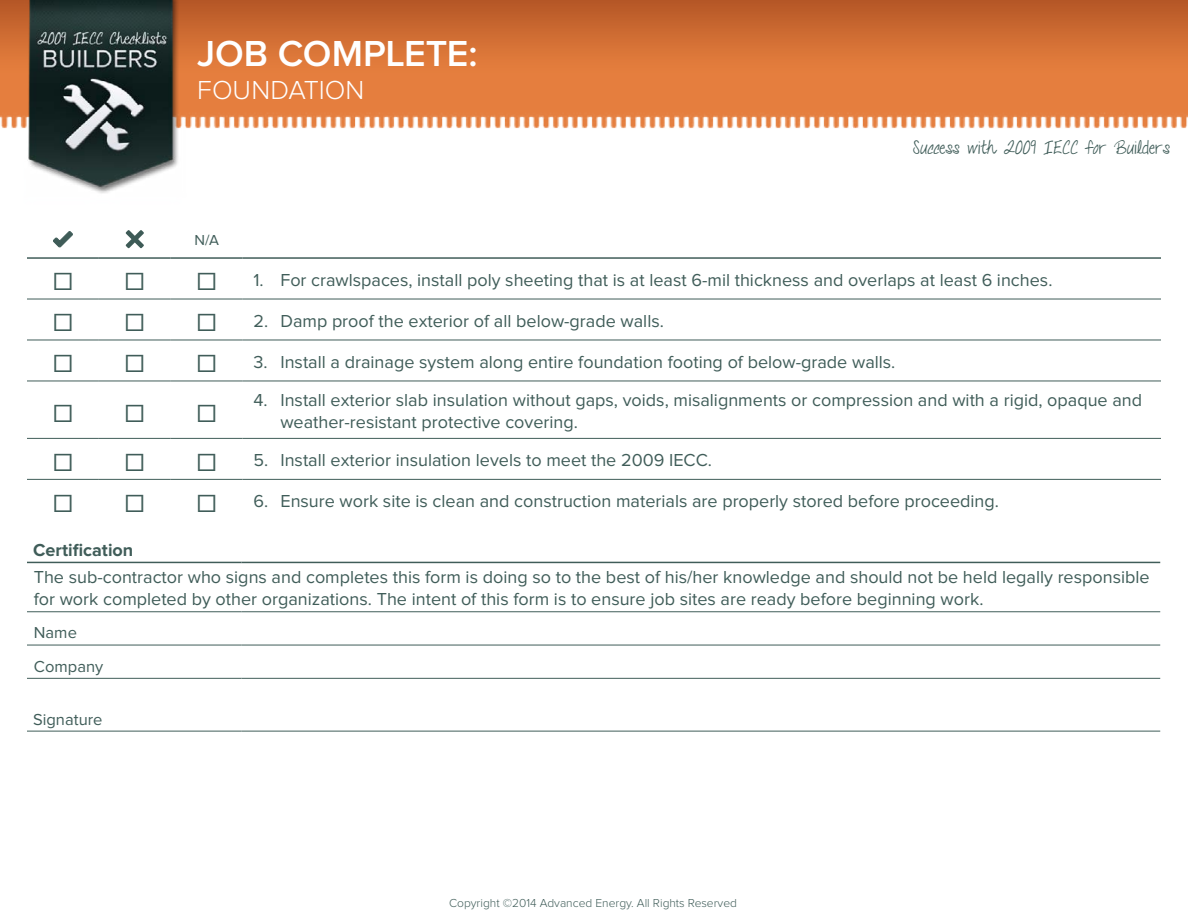
<style>
.page{position:relative;width:1188px;height:918px;background:#fff}
.page>*{position:absolute;margin:0;border:0;box-sizing:border-box;transform-origin:0 0}
.Page_Header{font:600 37.5px "Proxima Nova";letter-spacing:-.005em;color:#fff}
.t1{font:30px "Proxima Nova";color:#405d59}
.Page_Subheader{font:300 27px "Proxima Nova";letter-spacing:.005em;color:#fff}
.t2{font:18px/21.6px "Proxima Nova";color:#405d59}
.t3{font:18px "Talkingtothe Moon";color:#405d59}
.t4{font:700 18px "Proxima Nova";color:#405d59}
.t5{font:16.5px "Proxima Nova";letter-spacing:.005em;color:#405d59}
.t6{font:15px "Proxima Nova";color:#405d59}
.t7{font:300 12px "Proxima Nova";color:#405d59}
</style>
<div class="page">
<img style="left:27px;top:0;width:1161px;height:732px">
<img style="left:0;top:0;width:200px;height:209px">
<hr style="left:27px;top:299px;width:72px;height:1px;background:#405d59">
<hr style="left:99px;top:299px;width:72px;height:1px;background:#405d59">
<hr style="left:171px;top:299px;width:72px;height:1px;background:#405d59">
<hr style="left:243px;top:299px;width:918px;height:1px;background:#405d59">
<hr style="left:27px;top:340px;width:72px;height:1px;background:#405d59">
<hr style="left:99px;top:340px;width:72px;height:1px;background:#405d59">
<hr style="left:171px;top:340px;width:72px;height:1px;background:#405d59">
<hr style="left:243px;top:340px;width:918px;height:1px;background:#405d59">
<hr style="left:27px;top:381px;width:72px;height:1px;background:#405d59">
<hr style="left:99px;top:381px;width:72px;height:1px;background:#405d59">
<hr style="left:171px;top:381px;width:72px;height:1px;background:#405d59">
<hr style="left:243px;top:381px;width:918px;height:1px;background:#405d59">
<hr style="left:27px;top:438px;width:72px;height:1px;background:#405d59">
<hr style="left:99px;top:438px;width:72px;height:1px;background:#405d59">
<hr style="left:171px;top:438px;width:72px;height:1px;background:#405d59">
<hr style="left:243px;top:438px;width:918px;height:1px;background:#405d59">
<hr style="left:27px;top:479px;width:72px;height:1px;background:#405d59">
<hr style="left:99px;top:479px;width:72px;height:1px;background:#405d59">
<hr style="left:171px;top:479px;width:72px;height:1px;background:#405d59">
<hr style="left:243px;top:479px;width:918px;height:1px;background:#405d59">
<hr style="left:27px;top:257px;width:72px;height:2px;background:#405d59">
<hr style="left:99px;top:257px;width:72px;height:2px;background:#405d59">
<hr style="left:171px;top:257px;width:72px;height:2px;background:#405d59">
<hr style="left:243px;top:257px;width:918px;height:2px;background:#405d59">
<svg style="left:52px;top:218px;width:21px;height:31px"></svg>
<svg style="left:124px;top:218px;width:21px;height:32px"></svg>
<hr style="left:27px;top:611px;width:215px;height:1px;background:#405d59">
<hr style="left:242px;top:611px;width:918px;height:1px;background:#405d59">
<hr style="left:27px;top:645px;width:215px;height:1px;background:#405d59">
<hr style="left:242px;top:645px;width:918px;height:1px;background:#405d59">
<hr style="left:27px;top:678px;width:215px;height:1px;background:#405d59">
<hr style="left:242px;top:678px;width:918px;height:1px;background:#405d59">
<hr style="left:27px;top:731px;width:215px;height:1px;background:#405d59">
<hr style="left:242px;top:731px;width:918px;height:1px;background:#405d59">
<hr style="left:27px;top:562px;width:215px;height:1px;background:#405d59">
<hr style="left:242px;top:562px;width:918px;height:1px;background:#405d59">
<p class="Page_Header" style="left:197px;top:36px;width:282px">JOB COMPLETE:</p>
<p class="Page_Subheader" style="left:197px;top:78px;width:169px">FOUNDATION</p>
<p class="t6" style="left:194px;top:233px;width:26px">N/A</p>
<p class="t3" style="left:913px;top:137px;width:259px">Success with 2009 IECC for Builders</p>
<p class="t1" style="left:53px;top:267px;width:21px">☐</p>
<p class="t1" style="left:125px;top:267px;width:21px">☐</p>
<p class="t1" style="left:197px;top:267px;width:21px">☐</p>
<p class="t2" style="left:253px;top:270px;width:801px">1. For crawlspaces, install poly sheeting that is at least 6-mil thickness and overlaps at least 6 inches.</p>
<p class="t1" style="left:53px;top:308px;width:21px">☐</p>
<p class="t1" style="left:125px;top:308px;width:21px">☐</p>
<p class="t1" style="left:197px;top:308px;width:21px">☐</p>
<p class="t2" style="left:253px;top:311px;width:412px">2. Damp proof the exterior of all below-grade walls.</p>
<p class="t1" style="left:53px;top:349px;width:21px">☐</p>
<p class="t1" style="left:125px;top:349px;width:21px">☐</p>
<p class="t1" style="left:197px;top:349px;width:21px">☐</p>
<p class="t2" style="left:253px;top:352px;width:644px">3. Install a drainage system along entire foundation footing of below-grade walls.</p>
<p class="t1" style="left:53px;top:398px;width:21px">☐</p>
<p class="t1" style="left:125px;top:398px;width:21px">☐</p>
<p class="t1" style="left:197px;top:398px;width:21px">☐</p>
<p class="t2" style="left:280px;top:390px;width:863px;text-indent:-27px">4. Install exterior slab insulation without gaps, voids, misalignments or compression and with a rigid, opaque and weather-resistant protective covering.</p>
<p class="t1" style="left:53px;top:447px;width:21px">☐</p>
<p class="t1" style="left:125px;top:447px;width:21px">☐</p>
<p class="t1" style="left:197px;top:447px;width:21px">☐</p>
<p class="t2" style="left:253px;top:450px;width:460px">5. Install exterior insulation levels to meet the 2009 IECC.</p>
<p class="t1" style="left:53px;top:488px;width:21px">☐</p>
<p class="t1" style="left:125px;top:488px;width:21px">☐</p>
<p class="t1" style="left:197px;top:488px;width:21px">☐</p>
<p class="t2" style="left:253px;top:491px;width:747px">6. Ensure work site is clean and construction materials are properly stored before proceeding.</p>
<p class="t4" style="left:33px;top:540px;width:102px">Certification</p>
<p class="t2" style="left:34px;top:567px;width:1117px">The sub-contractor who signs and completes this form is doing so to the best of his/her knowledge and should not be held legally responsible for work completed by other organizations. The intent of this form is to ensure job sites are ready before beginning work.</p>
<p class="t5" style="left:34px;top:625px;width:45px">Name</p>
<p class="t5" style="left:34px;top:659px;width:71px">Company</p>
<p class="t5" style="left:33px;top:712px;width:71px">Signature</p>
<p class="t7" style="left:449px;top:898px;width:289px">Copyright ©2014 Advanced Energy. All Rights Reserved</p>
</div>
